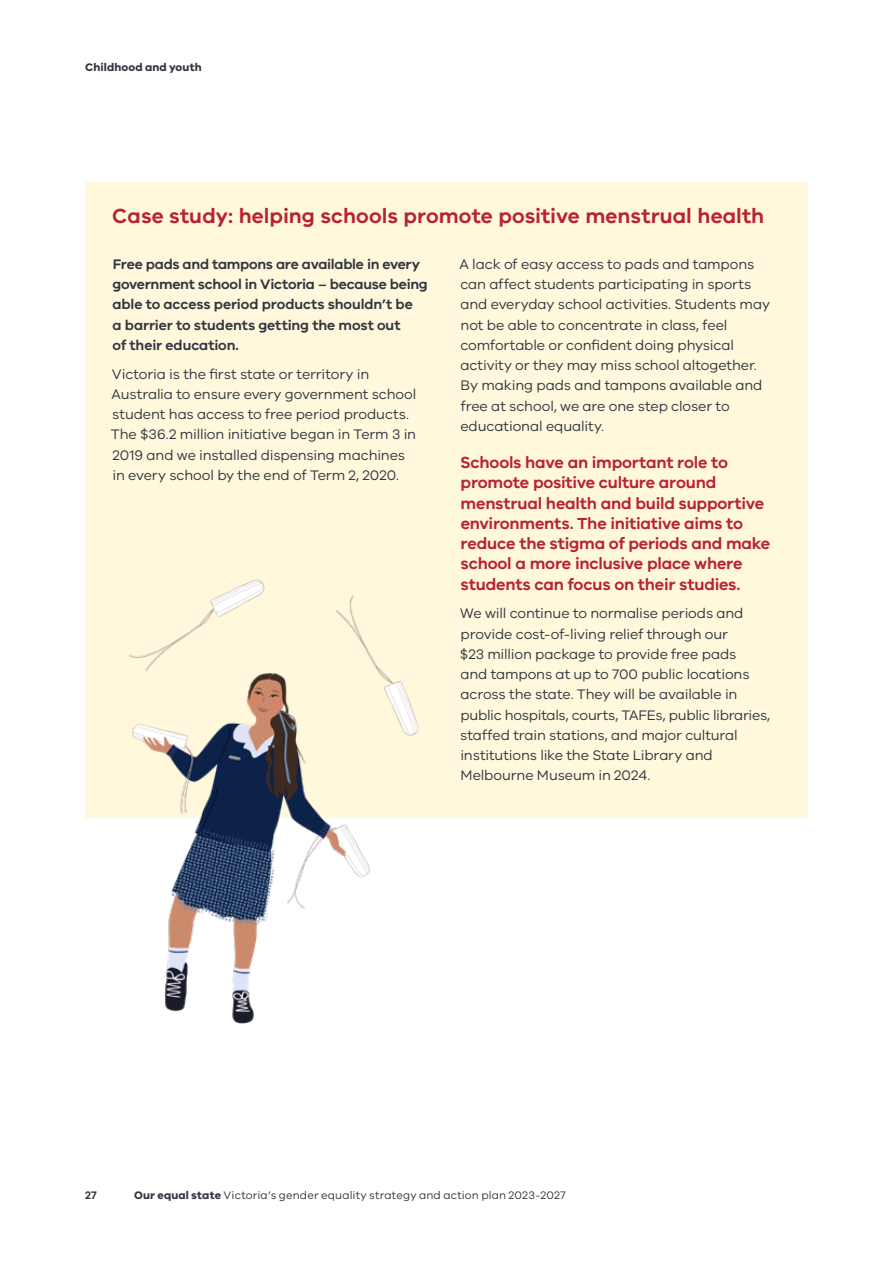
<style>
.page{position:relative;width:893px;height:1263px;background:#fff}
.page>*{position:absolute;margin:0;border:0;box-sizing:border-box;transform-origin:0 0}
.t1{font:600 21px "VIC";letter-spacing:.005em;color:#b8232f}
.t2{font:600 16.5px/20.2px "VIC";letter-spacing:-.015em;color:#b8232f}
.t3{font:14.25px/20.2px "VIC";letter-spacing:-.01em;color:#343741}
.t4{font:600 14.25px/20.2px "VIC";letter-spacing:-.01em;color:#343741}
.t5{font:11.25px "VIC";letter-spacing:.01em;color:#343741}
.t6{font:700 11.25px "VIC";letter-spacing:.015em;color:#343741}
.t7{font:600 11.25px "VIC";color:#343741}
.s1{font-weight:700}
</style>
<div class="page">
<div style="left:85px;top:182px;width:723px;height:636px;background:#fff8dc"></div>
<img style="left:129px;top:579px;width:290px;height:445px">
<p class="t6" style="left:85px;top:61px;width:118px">Childhood and youth</p>
<h1 class="t1" style="left:112px;top:203px;width:654px">Case study: helping schools promote positive menstrual health</h1>
<p class="t4" style="left:112px;top:254px;width:317px">Free pads and tampons are available in every government school in Victoria – because being able to access period products shouldn’t be<br>a barrier to students getting the most out<br>of their education.</p>
<p class="t3" style="left:111px;top:363px;width:307px">Victoria is the first state or territory in Australia to ensure every government school student has access to free period products.<br>The $36.2 million initiative began in Term 3 in 2019 and we installed dispensing machines in every school by the end of Term 2, 2020.</p>
<p class="t3" style="left:459px;top:254px;width:312px">A lack of easy access to pads and tampons can affect students participating in sports and everyday school activities. Students may not be able to concentrate in class, feel comfortable or confident doing physical activity or they may miss school altogether.<br>By making pads and tampons available and free at school, we are one step closer to educational equality.</p>
<p class="t2" style="left:460px;top:452px;width:312px">Schools have an important role to promote positive culture around menstrual health and build supportive environments. The initiative aims to reduce the stigma of periods and make school a more inclusive place where students can focus on their studies.</p>
<p class="t3" style="left:460px;top:603px;width:312px">We will continue to normalise periods and provide cost-of-living relief through our<br>$23 million package to provide free pads<br>and tampons at up to 700 public locations across the state. They will be available in public hospitals, courts, TAFEs, public libraries, staffed train stations, and major cultural institutions like the State Library and Melbourne Museum in 2024.</p>
<p class="t7" style="left:85px;top:1188px;width:13px">27</p>
<p class="t5" style="left:134px;top:1189px;width:433px"><span class="s1">Our equal state</span> Victoria’s gender equality strategy and action plan 2023-2027</p>
</div>
